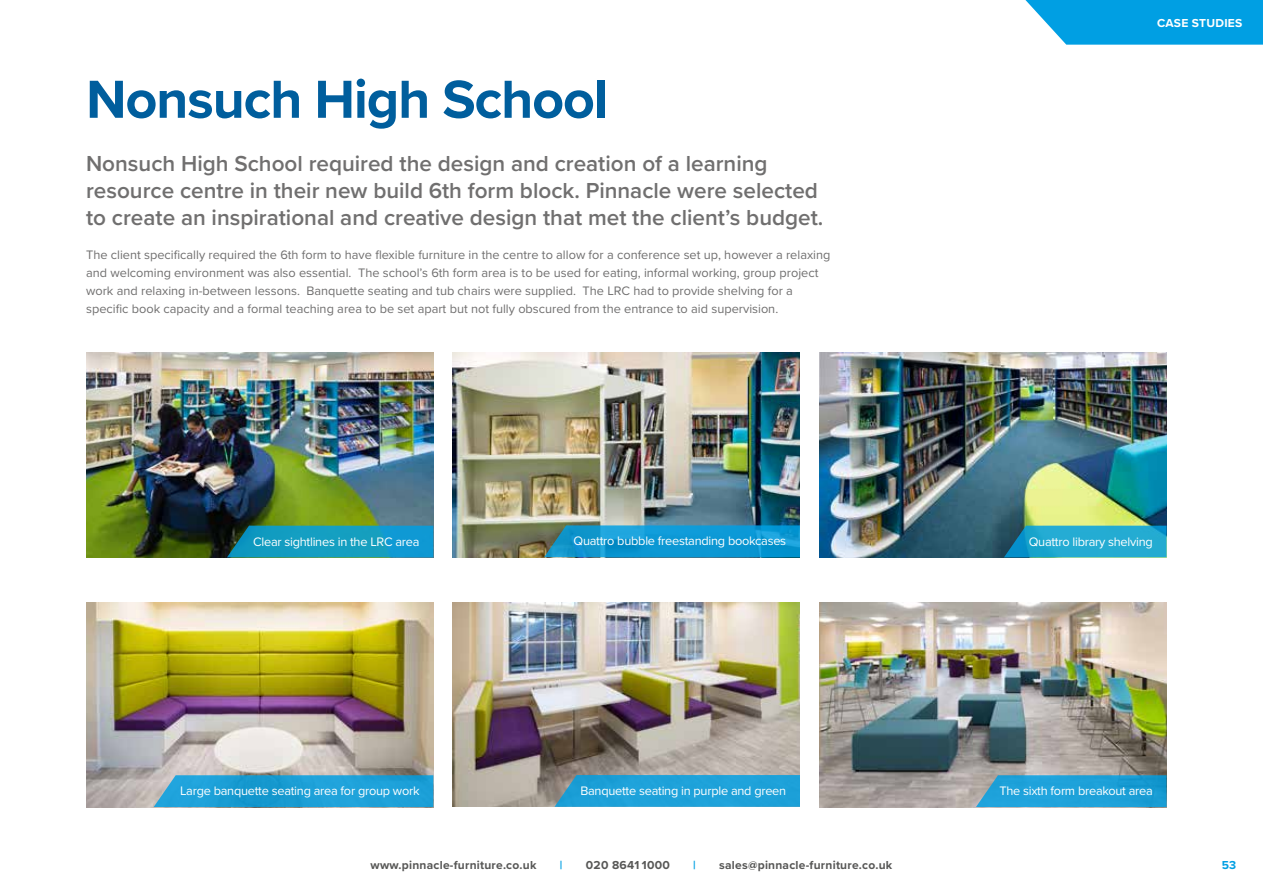
<style>
.page{position:relative;width:1263px;height:893px;background:#fff}
.page>*{position:absolute;margin:0;border:0;box-sizing:border-box;transform-origin:0 0}
.t1{font:700 55.5px "Proxima Nova";letter-spacing:-.02em;color:#005e9d}
.t2{font:600 22.5px/27px "Proxima Nova";color:#706f6f}
.t3{font:12.75px/18px "Proxima Nova";color:#706f6f}
.t4{font:12.75px "Proxima Nova";letter-spacing:-.02em;color:#fff}
.t5{font:700 12px "Proxima Nova";letter-spacing:.02em;color:#575756}
.t6{font:700 12px "Proxima Nova";letter-spacing:.02em;color:#fff}
.t7{font:700 12px "Proxima Nova";color:#009fe3}
</style>
<div class="page">
<img style="left:453px;top:353px;width:347px;height:204px">
<img style="left:819px;top:353px;width:347px;height:204px">
<img style="left:86px;top:353px;width:347px;height:204px">
<img style="left:86px;top:603px;width:347px;height:204px">
<img style="left:819px;top:603px;width:347px;height:204px">
<img style="left:453px;top:603px;width:347px;height:204px">
<svg style="left:227px;top:526px;width:206px;height:31px;background:#1295bb"></svg>
<svg style="left:544px;top:525px;width:256px;height:32px;background:#1295cb"></svg>
<svg style="left:1004px;top:526px;width:162px;height:31px;background:#1fa1c8"></svg>
<svg style="left:154px;top:775px;width:279px;height:32px;background:#23a0d5"></svg>
<svg style="left:554px;top:775px;width:246px;height:32px;background:#239fd4"></svg>
<svg style="left:976px;top:775px;width:190px;height:32px;background:#25a0d4"></svg>
<svg style="left:1025px;top:0;width:238px;height:45px;background:#18a8e5"></svg>
<h1 class="t1" style="left:86px;top:58px;width:523px">Nonsuch High School</h1>
<h2 class="t2" style="left:86px;top:149px;width:739px">Nonsuch High School required the design and creation of a learning resource centre in their new build 6th form block. Pinnacle were selected to create an inspirational and creative design that met the client’s budget.</h2>
<p class="t3" style="left:86px;top:245px;width:746px">The client specifically required the 6th form to have flexible furniture in the centre to allow for a conference set up, however a relaxing and welcoming environment was also essential. The school’s 6th form area is to be used for eating, informal working, group project work and relaxing in-between lessons. Banquette seating and tub chairs were supplied. The LRC had to provide shelving for a specific book capacity and a formal teaching area to be set apart but not fully obscured from the entrance to aid supervision.</p>
<p class="t6" style="left:1157px;top:14px;width:87px">CASE STUDIES</p>
<p class="t4" style="left:253px;top:532px;width:168px">Clear sightlines in the LRC area</p>
<p class="t4" style="left:574px;top:532px;width:214px">Quattro bubble freestanding bookcases</p>
<p class="t4" style="left:1029px;top:532px;width:126px">Quattro library shelving</p>
<p class="t4" style="left:180px;top:781px;width:241px">Large banquette seating area for group work</p>
<p class="t4" style="left:580px;top:781px;width:207px">Banquette seating in purple and green</p>
<p class="t4" style="left:999px;top:781px;width:155px">The sixth form breakout area</p>
<p class="t5" style="left:371px;top:856px;width:167px">www.pinnacle-furniture.co.uk</p>
<p class="t7" style="left:560px;top:856px;width:4px">|</p>
<p class="t5" style="left:586px;top:856px;width:85px">020 8641 1000</p>
<p class="t7" style="left:693px;top:856px;width:4px">|</p>
<p class="t5" style="left:719px;top:856px;width:175px">sales@pinnacle-furniture.co.uk</p>
<p class="t7" style="left:1222px;top:856px;width:16px">53</p>
</div>
